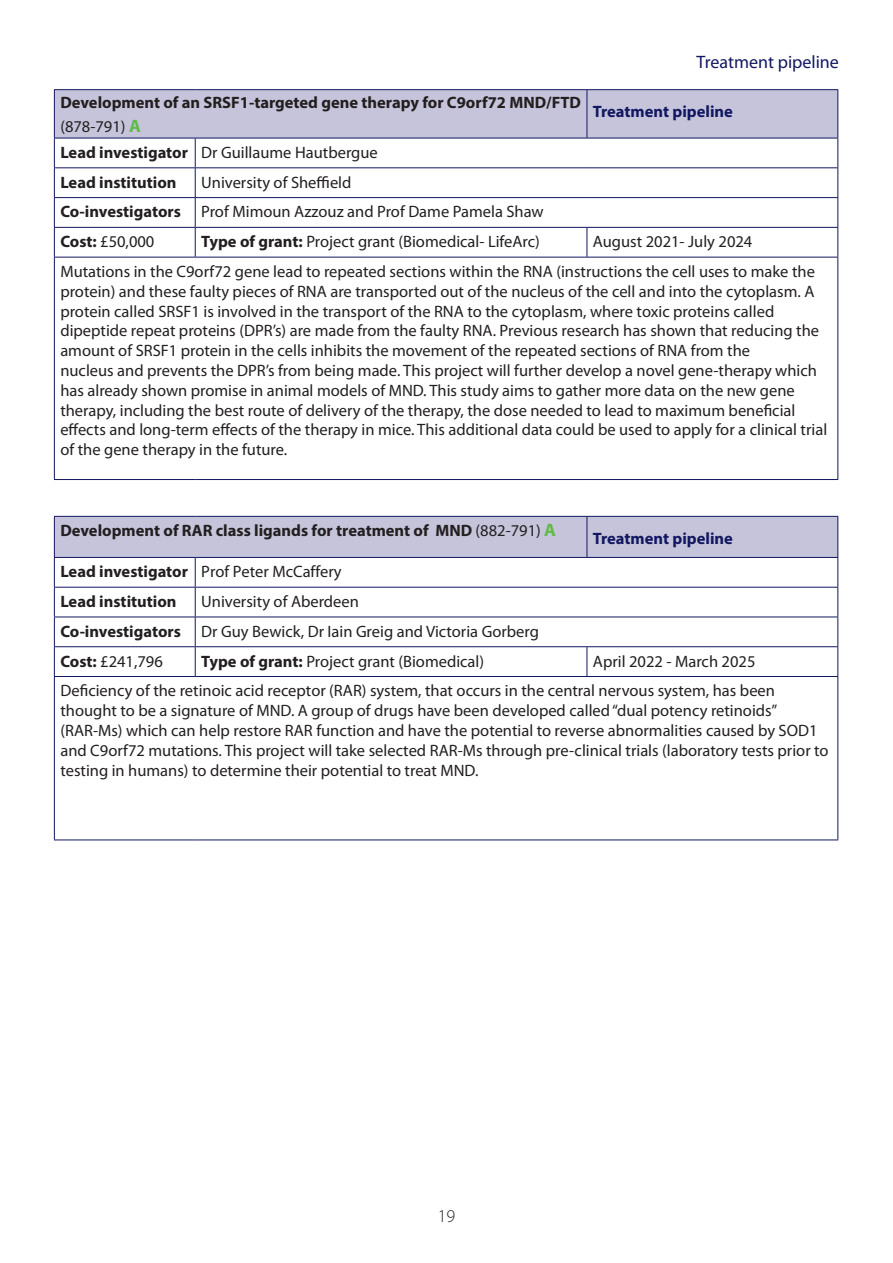
<style>
.page{position:relative;width:893px;height:1263px;background:#fff}
.page>*{position:absolute;margin:0;border:0;box-sizing:border-box;transform-origin:0 0}
.t1{font:18px "Myriad Pro";color:#121761}
.t2{font:300 18px "Myriad Pro";color:#231f20}
.t3{font:16.5px/19.8px "Myriad Pro";color:#231f20}
.t4{font:700 16.5px/24px "Myriad Pro";color:#231f20}
.t5{font:700 16.5px "Myriad Pro";color:#121761}
.s1{font-weight:400}
.s2{font-size:18px;color:#60bb46}
.s3{font-weight:700}
</style>
<div class="page">
<svg style="left:54px;top:516px;width:784px;height:160px"></svg>
<hr style="left:54px;top:676px;width:141px;height:1px;background:#121761">
<hr style="left:54px;top:677px;width:1px;height:162px;background:#121761">
<hr style="left:195px;top:676px;width:392px;height:1px;background:#121761">
<hr style="left:587px;top:676px;width:251px;height:1px;background:#121761">
<hr style="left:837px;top:677px;width:1px;height:162px;background:#121761">
<hr style="left:54px;top:839px;width:141px;height:1px;background:#121761">
<hr style="left:195px;top:839px;width:392px;height:1px;background:#121761">
<hr style="left:587px;top:839px;width:251px;height:1px;background:#121761">
<hr style="left:54px;top:89px;width:141px;height:1px;background:#121761">
<hr style="left:195px;top:89px;width:392px;height:1px;background:#121761">
<hr style="left:587px;top:89px;width:251px;height:1px;background:#121761">
<svg style="left:54px;top:90px;width:784px;height:167px"></svg>
<hr style="left:54px;top:257px;width:141px;height:1px;background:#121761">
<hr style="left:54px;top:257px;width:1px;height:222px;background:#121761">
<hr style="left:195px;top:257px;width:392px;height:1px;background:#121761">
<hr style="left:587px;top:257px;width:251px;height:1px;background:#121761">
<hr style="left:837px;top:257px;width:1px;height:222px;background:#121761">
<hr style="left:54px;top:479px;width:141px;height:1px;background:#121761">
<hr style="left:195px;top:479px;width:392px;height:1px;background:#121761">
<hr style="left:587px;top:479px;width:251px;height:1px;background:#121761">
<p class="t1" style="left:697px;top:50px;width:144px">Treatment pipeline</p>
<p class="t4" style="left:60px;top:90px;width:522px">Development of an SRSF1-targeted gene therapy for C9orf72 MND/FTD <span class="s1">(878-791)</span> <span class="s2">A</span></p>
<p class="t5" style="left:593px;top:101px;width:141px">Treatment pipeline</p>
<p class="t4" style="left:60px;top:140px;width:129px">Lead investigator</p>
<p class="t3" style="left:201px;top:142px;width:178px">Dr Guillaume Hautbergue</p>
<p class="t4" style="left:60px;top:170px;width:118px">Lead institution</p>
<p class="t3" style="left:201px;top:172px;width:152px">University of Sheffield</p>
<p class="t4" style="left:60px;top:199px;width:122px">Co-investigators</p>
<p class="t3" style="left:201px;top:202px;width:344px">Prof Mimoun Azzouz and Prof Dame Pamela Shaw</p>
<p class="t3" style="left:60px;top:232px;width:96px"><span class="s3">Cost:</span> £50,000</p>
<p class="t3" style="left:201px;top:232px;width:340px"><span class="s3">Type of grant:</span> Project grant (Biomedical- LifeArc)</p>
<p class="t3" style="left:593px;top:232px;width:161px">August 2021- July 2024</p>
<p class="t3" style="left:60px;top:261px;width:756px;text-align:justify">Mutations in the C9orf72 gene lead to repeated sections within the RNA (instructions the cell uses to make the protein) and these faulty pieces of RNA are transported out of the nucleus of the cell and into the cytoplasm. A protein called SRSF1 is involved in the transport of the RNA to the cytoplasm, where toxic proteins called</p>
<p class="t3" style="left:60px;top:321px;width:760px">dipeptide repeat proteins (DPR’s) are made from the faulty RNA. Previous research has shown that reducing the amount of SRSF1 protein in the cells inhibits the movement of the repeated sections of RNA from the</p>
<p class="t3" style="left:60px;top:360px;width:758px">nucleus and prevents the DPR’s from being made. This project will further develop a novel gene-therapy which has already shown promise in animal models of MND. This study aims to gather more data on the new gene</p>
<p class="t3" style="left:60px;top:400px;width:768px">therapy, including the best route of delivery of the therapy, the dose needed to lead to maximum beneficial effects and long-term effects of the therapy in mice. This additional data could be used to apply for a clinical trial of the gene therapy in the future.</p>
<p class="t4" style="left:60px;top:518px;width:497px">Development of RAR class ligands for treatment of MND <span class="s1">(882-791)</span> <span class="s2">A</span></p>
<p class="t5" style="left:593px;top:527px;width:141px">Treatment pipeline</p>
<p class="t4" style="left:60px;top:559px;width:129px">Lead investigator</p>
<p class="t3" style="left:201px;top:562px;width:142px">Prof Peter McCaffery</p>
<p class="t4" style="left:60px;top:589px;width:118px">Lead institution</p>
<p class="t3" style="left:201px;top:591px;width:159px">University of Aberdeen</p>
<p class="t4" style="left:60px;top:619px;width:122px">Co-investigators</p>
<p class="t3" style="left:201px;top:621px;width:339px">Dr Guy Bewick, Dr Iain Greig and Victoria Gorberg</p>
<p class="t3" style="left:60px;top:651px;width:104px"><span class="s3">Cost:</span> £241,796</p>
<p class="t3" style="left:201px;top:651px;width:284px"><span class="s3">Type of grant:</span> Project grant (Biomedical)</p>
<p class="t3" style="left:593px;top:651px;width:164px">April 2022 - March 2025</p>
<p class="t3" style="left:60px;top:681px;width:718px">Deficiency of the retinoic acid receptor (RAR) system, that occurs in the central nervous system, has been thought to be a signature of MND. A group of drugs have been developed called “dual potency retinoids”</p>
<p class="t3" style="left:60px;top:720px;width:770px">(RAR-Ms) which can help restore RAR function and have the potential to reverse abnormalities caused by SOD1 and C9orf72 mutations. This project will take selected RAR-Ms through pre-clinical trials (laboratory tests prior to testing in humans) to determine their potential to treat MND.</p>
<p class="t2" style="left:438px;top:1205px;width:19px">19</p>
</div>
